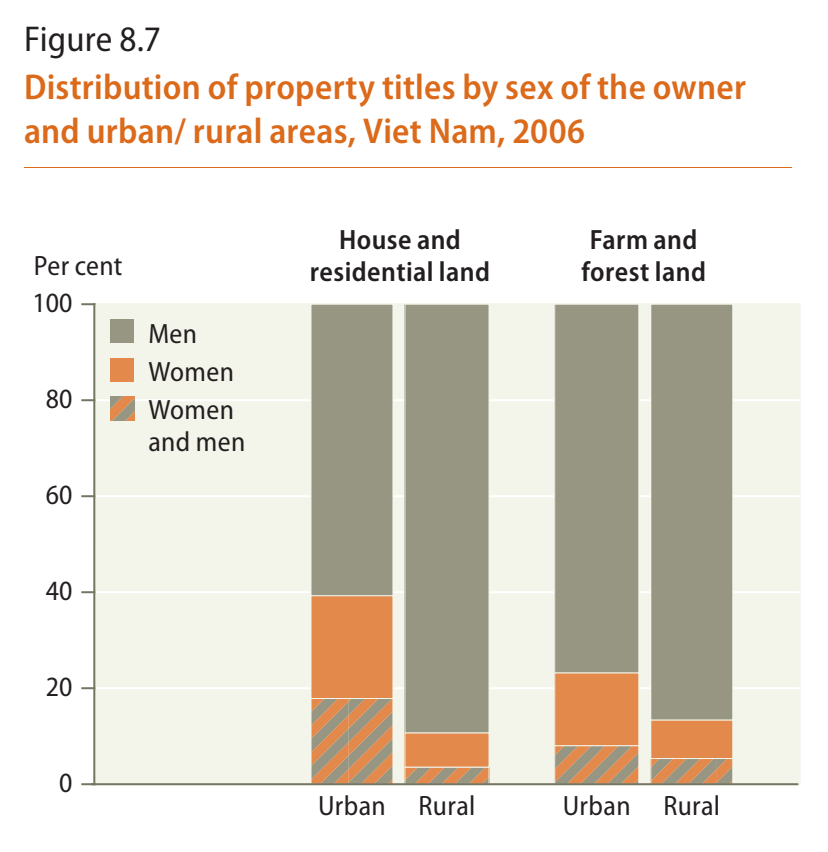
<style>
.page{position:relative;width:828px;height:852px;background:#fff}
.page>*{position:absolute;margin:0;border:0;box-sizing:border-box;transform-origin:0 0}
.t1{font:600 semi-condensed 36px/44px "Myriad Pro";letter-spacing:.01em;color:#db6a1b}
.t2{font:semi-condensed 36px "Myriad Pro";letter-spacing:.005em;color:#231f20}
.t3{font:semi-condensed 28px/38.4px "Myriad Pro";letter-spacing:.01em;color:#231f20}
.t4{font:600 semi-condensed 28px/32px "Myriad Pro";letter-spacing:.015em;color:#231f20;text-align:center}
</style>
<div class="page">
<div style="left:95px;top:304px;width:705px;height:480px;background:#f3f4ea"></div>
<hr style="left:94px;top:399px;width:704px;height:2px;background:#fff">
<hr style="left:94px;top:495px;width:704px;height:2px;background:#fff">
<hr style="left:94px;top:591px;width:704px;height:2px;background:#fff">
<hr style="left:94px;top:687px;width:704px;height:2px;background:#fff">
<div style="left:110px;top:319px;width:24px;height:24px;background:#979682"></div>
<div style="left:110px;top:358px;width:24px;height:24px;background:#e3894b"></div>
<svg style="left:110px;top:396px;width:24px;height:24px"></svg>
<div style="left:311px;top:596px;width:82px;height:103px;background:#e3894b"></div>
<div style="left:311px;top:304px;width:82px;height:292px;background:#979682"></div>
<div style="left:311px;top:304px;width:82px;height:292px;border:1px solid #f3f4ea"></div>
<svg style="left:313px;top:700px;width:78px;height:83px;background:#be9168"></svg>
<div style="left:311px;top:698px;width:82px;height:87px;border:1px solid #f3f4ea"></div>
<svg style="left:406px;top:769px;width:82px;height:14px"></svg>
<div style="left:405px;top:733px;width:84px;height:34px;background:#e3894b"></div>
<div style="left:404px;top:732px;width:86px;height:36px;border:1px solid #f3f4ea"></div>
<div style="left:405px;top:304px;width:84px;height:429px;background:#979682"></div>
<div style="left:404px;top:304px;width:86px;height:429px;border:1px solid #f3f4ea"></div>
<svg style="left:556px;top:747px;width:81px;height:36px;background:#bd9168"></svg>
<div style="left:554px;top:745px;width:85px;height:40px;border:1px solid #f3f4ea"></div>
<div style="left:555px;top:673px;width:84px;height:73px;background:#e3894b"></div>
<div style="left:554px;top:672px;width:85px;height:74px;border:1px solid #f3f4ea"></div>
<div style="left:555px;top:304px;width:84px;height:369px;background:#979682"></div>
<div style="left:554px;top:304px;width:85px;height:369px;border:1px solid #f3f4ea"></div>
<svg style="left:652px;top:760px;width:79px;height:23px;background:#be9168"></svg>
<div style="left:650px;top:758px;width:83px;height:27px;border:1px solid #f3f4ea"></div>
<div style="left:651px;top:720px;width:82px;height:39px;background:#e3894b"></div>
<div style="left:650px;top:719px;width:83px;height:40px;border:1px solid #f3f4ea"></div>
<div style="left:651px;top:304px;width:82px;height:416px;background:#979682"></div>
<div style="left:650px;top:304px;width:83px;height:416px;border:1px solid #f3f4ea"></div>
<hr style="left:92px;top:783px;width:705px;height:2px;background:#767561">
<hr style="left:93px;top:304px;width:2px;height:480px;background:#767561">
<svg style="left:82px;top:399px;width:11px;height:2px"></svg>
<svg style="left:82px;top:495px;width:11px;height:2px"></svg>
<svg style="left:82px;top:591px;width:11px;height:2px"></svg>
<svg style="left:82px;top:687px;width:11px;height:2px"></svg>
<svg style="left:82px;top:303px;width:12px;height:2px"></svg>
<svg style="left:82px;top:783px;width:10px;height:2px"></svg>
<hr style="left:24px;top:167px;width:768px;height:1px;background:#db6a1b">
<p class="t2" style="left:24px;top:19px;width:138px">Figure 8.7</p>
<p class="t1" style="left:24px;top:66px;width:724px">Distribution of property titles by sex of the owner and urban/ rural areas, Viet Nam, 2006</p>
<p class="t3" style="left:34px;top:247px;width:90px">Per cent</p>
<p class="t3" style="left:33px;top:285px;width:41px">100</p>
<p class="t3" style="left:46px;top:380px;width:28px">80</p>
<p class="t3" style="left:46px;top:476px;width:28px">60</p>
<p class="t3" style="left:148px;top:315px;width:87px">Men<br>Women<br>Women</p>
<p class="t3" style="left:148px;top:424px;width:98px">and men</p>
<p class="t3" style="left:46px;top:573px;width:28px">40</p>
<p class="t3" style="left:46px;top:669px;width:28px">20</p>
<p class="t3" style="left:59px;top:765px;width:15px">0</p>
<p class="t4" style="left:310px;top:224px;width:182px">House and residential land</p>
<p class="t3" style="left:318px;top:787px;width:159px">Urban Rural</p>
<p class="t4" style="left:581px;top:224px;width:126px">Farm and forest land</p>
<p class="t3" style="left:563px;top:787px;width:159px">Urban Rural</p>
</div>
